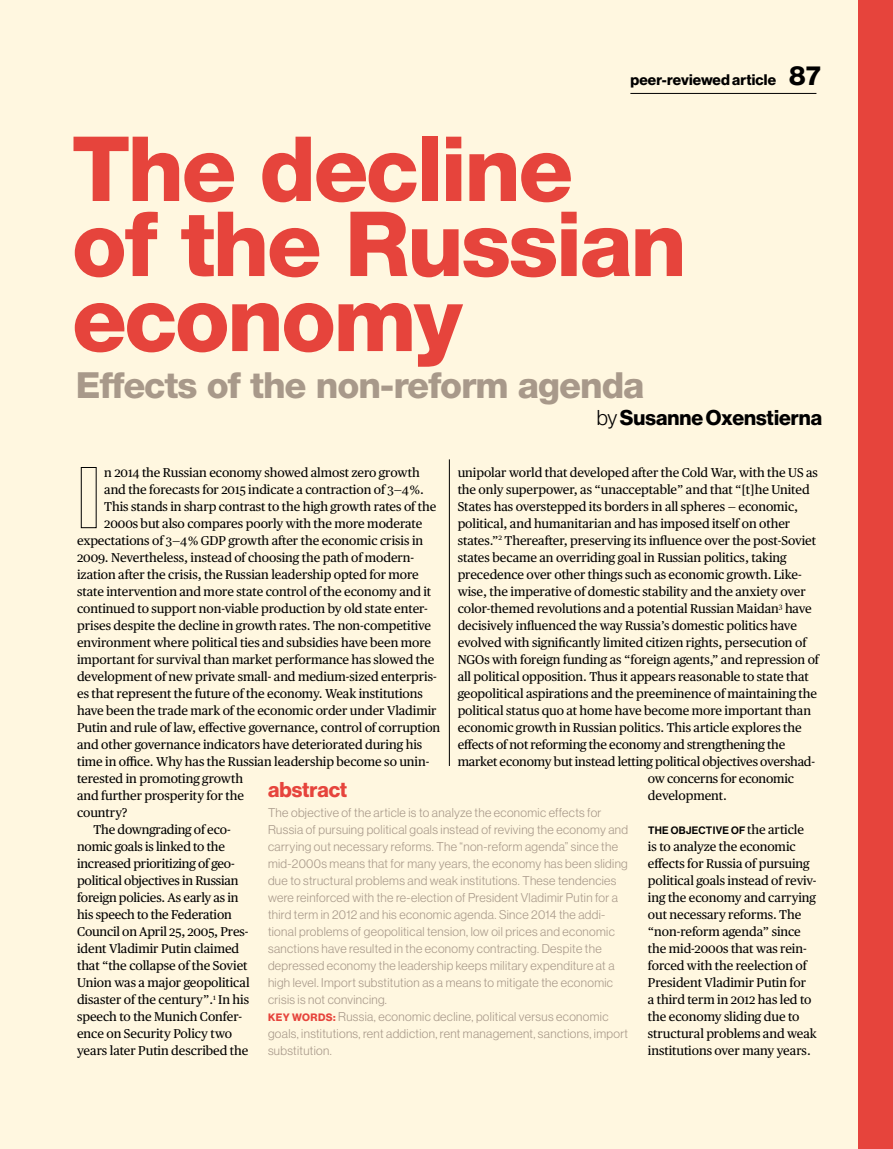
<style>
.page{position:relative;width:893px;height:1149px;background:#fff}
.page>*{position:absolute;margin:0;border:0;box-sizing:border-box;transform-origin:0 0}
.t1{font:800 90px/75px "Helvetica Neue LT Pro";letter-spacing:-.03em;color:#e6443c}
.t2{font:800 36px "Helvetica Neue LT Pro";letter-spacing:-.03em;color:#a8998a}
.t3{font:27px "N Haas Grotesk DS Pro 75 Bd";color:#000}
.t4{font:21px "N Haas Grotesk DS Pro 75 Bd";letter-spacing:-.005em;color:#000}
.t5{font:21px "N Haas Grotesk DS Pro 75 Bd";letter-spacing:-.01em;color:#e6443c}
.t6{font:15px "N Haas Grotesk DS Pro 75 Bd";letter-spacing:.01em;color:#000}
.t7{font:12.75px/17px "Publico Text";letter-spacing:-.005em;color:#000}
.t8{font:12.45px/17px "N Haas Grotesk DS Pro 45 Lt";letter-spacing:.025em;color:#a8998a}
.t9{font:10.5px "N Haas Grotesk DS Pro 65 Md";color:#000}
.s1{font-family:"N Haas Grotesk DS Pro 45 Lt"}
.s2{font-family:"N Haas Grotesk DS Pro 75 Bd";font-size:10.5px;color:#e6443c}
.s3{font-family:"N Haas Grotesk DS Pro 65 Md";font-size:10.5px}
</style>
<div class="page">
<div style="left:0;top:0;width:893px;height:1148px;background:#fff7e0"></div>
<div style="left:859px;top:0;width:34px;height:1148px;background:#e6443c"></div>
<hr style="left:630px;top:93px;width:186px;height:1px;background:#000">
<hr style="left:449px;top:459px;width:1px;height:306px;background:#000">
<div style="left:81px;top:467px;width:16px;height:61px;border:1px solid #000"></div>
<p class="t6" style="left:630px;top:71px;width:147px">peer-reviewed article</p>
<h3 class="t3" style="left:789px;top:60px;width:33px">87</h3>
<h1 class="t1" style="left:72px;top:131px;width:617px">The decline<br>of the Russian economy</h1>
<h2 class="t2" style="left:76px;top:363px;width:570px">Effects of the non-reform agenda</h2>
<h3 class="t4" style="left:597px;top:405px;width:227px"><span class="s1">by</span> Susanne Oxenstierna</h3>
<p class="t7" style="left:458px;top:463px;width:362px">unipolar world that developed after the Cold War, with the US as</p>
<p class="t7" style="left:458px;top:480px;width:353px">the only superpower, as “unacceptable” and that “[t]he United</p>
<p class="t7" style="left:458px;top:497px;width:342px">States has overstepped its borders in all spheres — economic,</p>
<p class="t7" style="left:458px;top:514px;width:334px">political, and humanitarian and has imposed itself on other</p>
<p class="t7" style="left:458px;top:531px;width:360px">states.”<sup>2</sup> Thereafter, preserving its influence over the post-Soviet</p>
<p class="t7" style="left:458px;top:548px;width:331px">states became an overriding goal in Russian politics, taking</p>
<p class="t7" style="left:458px;top:565px;width:345px">precedence over other things such as economic growth. Like-</p>
<p class="t7" style="left:458px;top:582px;width:350px">wise, the imperative of domestic stability and the anxiety over</p>
<p class="t7" style="left:458px;top:599px;width:356px">color-themed revolutions and a potential Russian Maidan<sup>3</sup> have</p>
<p class="t7" style="left:458px;top:616px;width:341px">decisively influenced the way Russia’s domestic politics have</p>
<p class="t7" style="left:458px;top:633px;width:350px">evolved with significantly limited citizen rights, persecution of</p>
<p class="t7" style="left:458px;top:650px;width:363px">NGOs with foreign funding as “foreign agents,” and repression of</p>
<p class="t7" style="left:458px;top:667px;width:353px">all political opposition. Thus it appears reasonable to state that</p>
<p class="t7" style="left:458px;top:684px;width:361px">geopolitical aspirations and the preeminence of maintaining the</p>
<p class="t7" style="left:458px;top:701px;width:355px">political status quo at home have become more important than</p>
<p class="t7" style="left:458px;top:718px;width:346px">economic growth in Russian politics. This article explores the</p>
<p class="t7" style="left:458px;top:735px;width:329px">effects of not reforming the economy and strengthening the</p>
<p class="t7" style="left:458px;top:752px;width:359px">market economy but instead letting political objectives overshad-</p>
<p class="t7" style="left:648px;top:769px;width:148px">ow concerns for economic</p>
<p class="t7" style="left:648px;top:786px;width:81px">development.</p>
<p class="t9" style="left:648px;top:824px;width:71px">THE OBJECTIVE</p>
<p class="t7" style="left:104px;top:463px;width:317px">n 2014 the Russian economy showed almost zero growth</p>
<p class="t7" style="left:104px;top:480px;width:321px">and the forecasts for 2015 indicate a contraction of 3—4%.</p>
<p class="t7" style="left:104px;top:497px;width:334px">This stands in sharp contrast to the high growth rates of the</p>
<p class="t7" style="left:104px;top:514px;width:320px">2000s but also compares poorly with the more moderate</p>
<p class="t7" style="left:77px;top:531px;width:348px">expectations of 3—4% GDP growth after the economic crisis in</p>
<p class="t7" style="left:77px;top:548px;width:339px">2009. Nevertheless, instead of choosing the path of modern-</p>
<p class="t7" style="left:77px;top:565px;width:343px">ization after the crisis, the Russian leadership opted for more</p>
<p class="t7" style="left:77px;top:582px;width:356px">state intervention and more state control of the economy and it</p>
<p class="t7" style="left:77px;top:599px;width:352px">continued to support non-viable production by old state enter-</p>
<p class="t7" style="left:77px;top:616px;width:356px">prises despite the decline in growth rates. The non-competitive</p>
<p class="t7" style="left:77px;top:633px;width:356px">environment where political ties and subsidies have been more</p>
<p class="t7" style="left:77px;top:650px;width:359px">important for survival than market performance has slowed the</p>
<p class="t7" style="left:77px;top:667px;width:361px">development of new private small- and medium-sized enterpris-</p>
<p class="t7" style="left:77px;top:684px;width:347px">es that represent the future of the economy. Weak institutions</p>
<p class="t7" style="left:77px;top:701px;width:361px">have been the trade mark of the economic order under Vladimir</p>
<p class="t7" style="left:77px;top:718px;width:365px">Putin and rule of law, effective governance, control of corruption</p>
<p class="t7" style="left:77px;top:735px;width:347px">and other governance indicators have deteriorated during his</p>
<p class="t7" style="left:77px;top:752px;width:354px">time in office. Why has the Russian leadership become so unin-</p>
<p class="t7" style="left:77px;top:769px;width:167px">terested in promoting growth</p>
<p class="t7" style="left:77px;top:786px;width:169px">and further prosperity for the</p>
<p class="t7" style="left:77px;top:803px;width:52px">country?</p>
<p class="t7" style="left:94px;top:820px;width:139px">The downgrading of eco-</p>
<p class="t7" style="left:77px;top:837px;width:149px">nomic goals is linked to the</p>
<p class="t7" style="left:77px;top:854px;width:159px">increased prioritizing of geo-</p>
<p class="t7" style="left:77px;top:871px;width:163px">political objectives in Russian</p>
<p class="t7" style="left:77px;top:888px;width:163px">foreign policies. As early as in</p>
<p class="t7" style="left:77px;top:905px;width:156px">his speech to the Federation</p>
<p class="t7" style="left:77px;top:922px;width:173px">Council on April 25, 2005, Pres-</p>
<p class="t7" style="left:77px;top:939px;width:164px">ident Vladimir Putin claimed</p>
<p class="t7" style="left:77px;top:956px;width:172px">that “the collapse of the Soviet</p>
<p class="t7" style="left:77px;top:973px;width:174px">Union was a major geopolitical</p>
<p class="t7" style="left:77px;top:990px;width:174px">disaster of the century”.<sup>1</sup> In his</p>
<p class="t7" style="left:77px;top:1007px;width:166px">speech to the Munich Confer-</p>
<p class="t7" style="left:77px;top:1024px;width:157px">ence on Security Policy two</p>
<p class="t7" style="left:77px;top:1041px;width:173px">years later Putin described the</p>
<h3 class="t5" style="left:268px;top:777px;width:81px">abstract</h3>
<p class="t8" style="left:268px;top:804px;width:362px">The objective of the article is to analyze the economic effects for Russia of pursuing political goals instead of reviving the economy and carrying out necessary reforms. The “non-reform agenda” since the mid-2000s means that for many years, the economy has been sliding due to structural problems and weak institutions. These tendencies were reinforced with the re-election of President Vladimir Putin for a third term in 2012 and his economic agenda. Since 2014 the addi&shy;tional problems of geopolitical tension, low oil prices and economic sanctions have resulted in the economy contracting. Despite the depressed economy the leadership keeps military expenditure at a high level. Import substitution as a means to mitigate the economic crisis is not convincing.<br><span class="s2">Key words:</span> Russia, economic decline, political versus economic goals, institutions, rent addiction, rent management, sanctions, import substitution.</p>
<p class="t7" style="left:648px;top:820px;width:170px;text-indent:83px"><span class="s3">OF</span> the article<br>is to analyze the economic effects for Russia of pursuing political goals instead of reviv&shy;ing the economy and carrying out necessary reforms. The “non-reform agenda” since the mid-2000s that was rein&shy;forced with the reelection of<br>President Vladimir Putin for<br>a third term in 2012 has led to the economy sliding due to structural problems and weak institutions over many years.</p>
</div>
